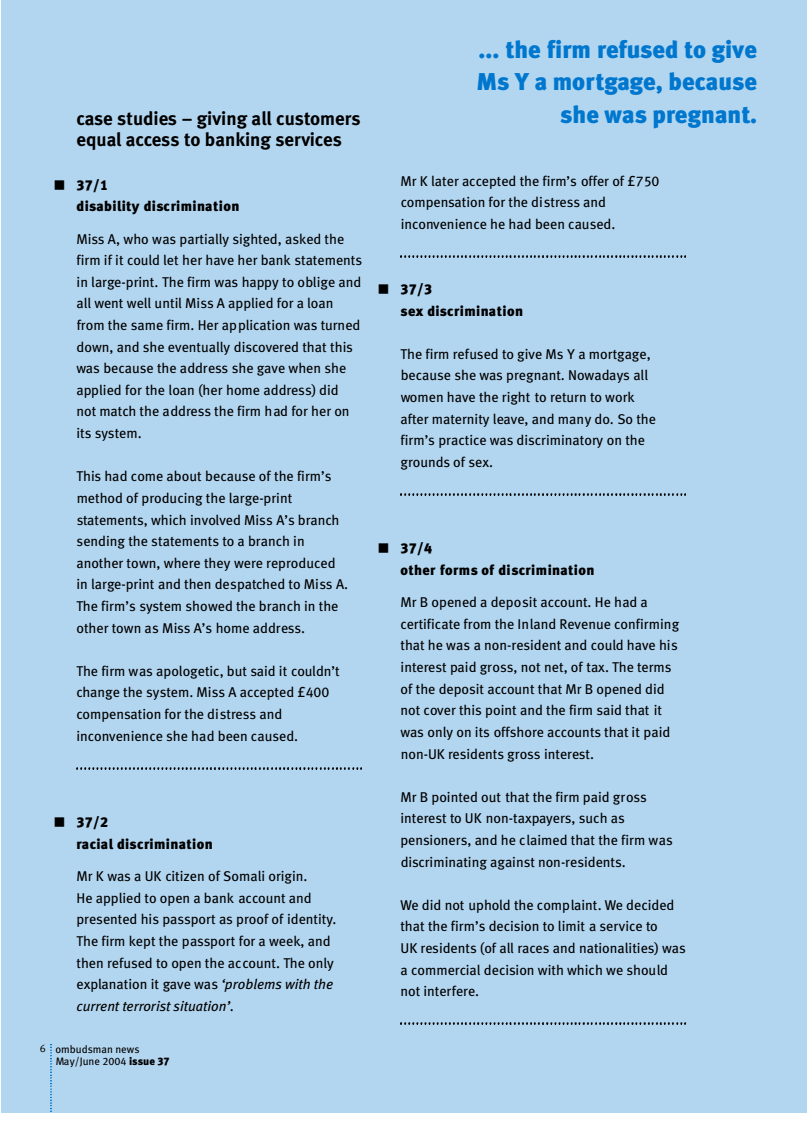
<style>
.page{position:relative;width:811px;height:1121px;background:#fff}
.page>*{position:absolute;margin:0;border:0;box-sizing:border-box;transform-origin:0 0}
.t1{font:24.3px/32.4px "Meta Black LF";color:#0077ce;text-align:right}
.t2{font:18.9px/21.6px "Meta Bold LF";color:#000}
.t3{font:14.1px/21.6px "Meta Book LF";color:#000}
.t4{font:14.1px/21.6px "Meta Black LF";letter-spacing:.025em;color:#000}
.t5{font:10.8px/12.8px "Meta Book LF";color:#000}
.t6{font:10.8px "Meta Normal Expert";color:#000}
.s1{font-style:italic}
.s2{font-family:"Meta Black LF"}
</style>
<div class="page">
<div style="left:1px;top:0;width:805px;height:1112px;background:#b3d6f0"></div>
<img style="left:50px;top:1044px;width:1px;height:67px">
<img style="left:76px;top:767px;width:285px;height:2px">
<img style="left:400px;top:256px;width:285px;height:2px">
<img style="left:400px;top:493px;width:285px;height:2px">
<img style="left:400px;top:1022px;width:285px;height:2px">
<h2 class="t2" style="left:76px;top:108px;width:285px">case studies – giving all customers equal access to banking services</h2>
<p class="t4" style="left:77px;top:175px;width:164px;text-indent:-23px">■ 3 7 / 1<br>d isa bil i t y d iscri m i na t i o n</p>
<p class="t3" style="left:76px;top:229px;width:287px">Miss A, who was partially sighted, asked the firm if it could let her have her bank statements in large-print. The firm was happy to oblige and all went well until Miss A applied for a loan from the same firm. Her application was turned down, and she eventually discovered that this was because the address she gave when she applied for the loan (her home address) did<br>not match the address the firm had for her on its system.</p>
<p class="t3" style="left:76px;top:466px;width:273px">This had come about because of the firm’s method of producing the large-print statements, which involved Miss A’s branch sending the statements to a branch in another town, where they were reproduced in large-print and then despatched to Miss A.<br>The firm’s system showed the branch in the other town as Miss A’s home address.</p>
<p class="t3" style="left:76px;top:661px;width:265px">The firm was apologetic, but said it couldn’t change the system. Miss A accepted £400 compensation for the distress and inconvenience she had been caused.</p>
<p class="t4" style="left:77px;top:812px;width:138px;text-indent:-23px">■ 3 7 / 2<br>ra cial d iscri m i nation</p>
<p class="t3" style="left:76px;top:866px;width:261px">Mr K was a UK citizen of Somali origin.<br>He applied to open a bank account and presented his passport as proof of identity.<br>The firm kept the passport for a week, and then refused to open the account. The only explanation it gave was <span class="s1">‘problems with the current terrorist situation’</span>.</p>
<p class="t6" style="left:40px;top:1043px;width:8px">6</p>
<p class="t5" style="left:55px;top:1043px;width:115px">ombudsman news<br>May/June 2004 <span class="s2">issue 37</span></p>
<h1 class="t1" style="left:476px;top:35px;width:282px">... the firm refused to give<br>Ms Y a mortgage, because she was pregnant.</h1>
<p class="t3" style="left:400px;top:171px;width:260px">Mr K later accepted the firm’s offer of £750 compensation for the distress and inconvenience he had been caused.</p>
<p class="t4" style="left:400px;top:279px;width:124px;text-indent:-23px">■ 3 7 / 3<br>s ex d iscri m i na t i o n</p>
<p class="t3" style="left:400px;top:344px;width:257px">The firm refused to give Ms Y a mortgage, because she was pregnant. Nowadays all women have the right to return to work after maternity leave, and many do. So the firm’s practice was discriminatory on the grounds of sex.</p>
<p class="t4" style="left:400px;top:538px;width:195px;text-indent:-23px">■ 3 7 / 4<br>other fo r ms o f d iscri m i na t i o n</p>
<p class="t3" style="left:400px;top:592px;width:280px">Mr B opened a deposit account. He had a certificate from the Inland Revenue confirming that he was a non-resident and could have his interest paid gross, not net, of tax. The terms of the deposit account that Mr B opened did not cover this point and the firm said that it was only on its offshore accounts that it paid non-UK residents gross interest.</p>
<p class="t3" style="left:400px;top:787px;width:273px">Mr B pointed out that the firm paid gross interest to UK non-taxpayers, such as pensioners, and he claimed that the firm was discriminating against non-residents.</p>
<p class="t3" style="left:400px;top:895px;width:287px">We did not uphold the complaint. We decided that the firm’s decision to limit a service to<br>UK residents (of all races and nationalities) was a commercial decision with which we should not interfere.</p>
</div>
